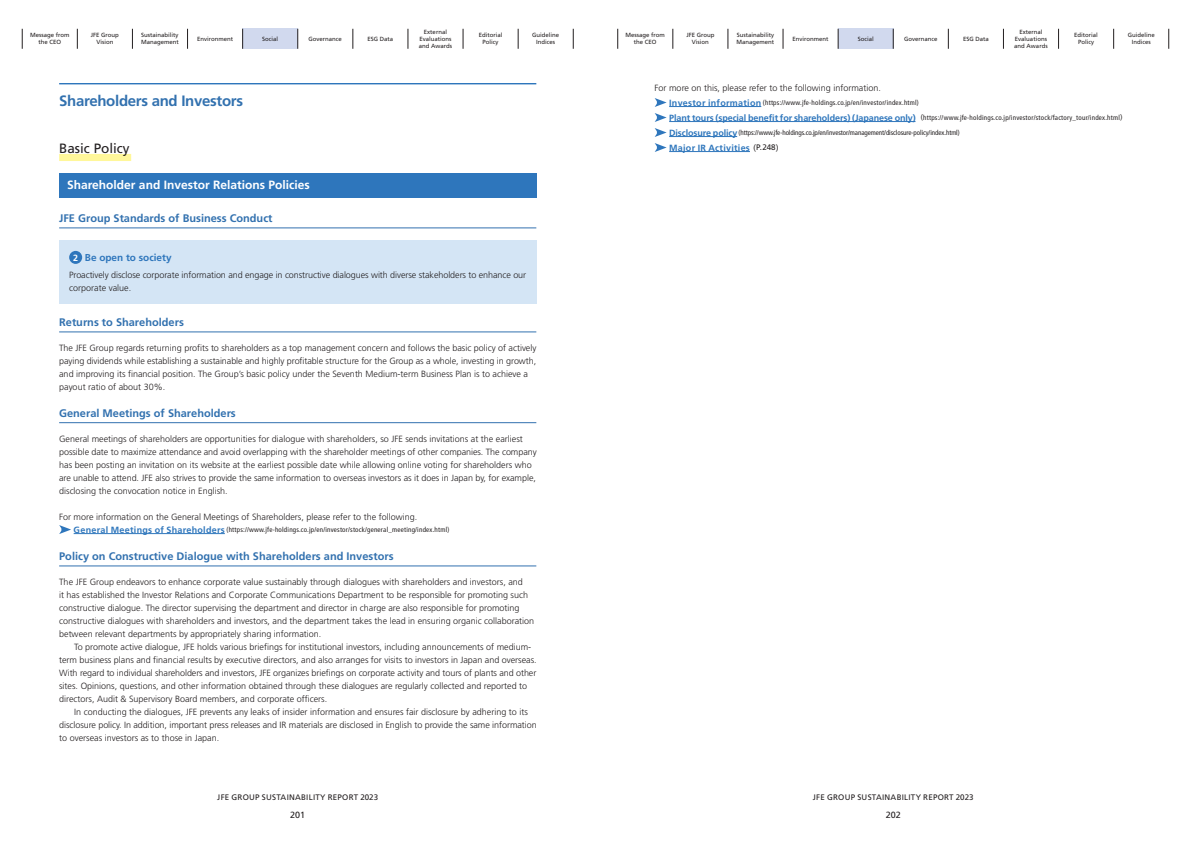
<style>
.page{position:relative;width:1191px;height:842px;background:#fff}
.page>*{position:absolute;margin:0;border:0;box-sizing:border-box;transform-origin:0 0}
.t1{font:700 15px "Frutiger";letter-spacing:-.02em;color:#3271af}
.t2{font:13.5px "Frutiger";color:#231f20}
.t3{font:700 12px "Frutiger";color:#fff}
.t4{font:700 11px "Frutiger";color:#3271af}
.t5{font:700 10px "Frutiger";color:#2e76bc}
.t6{font:300 9px/13px "Frutiger";color:#231f20}
.t7{font:700 9px "Frutiger";letter-spacing:.03em;color:#2e76bc}
.t8{font:9px "Frutiger";color:#231f20}
.t9{font:8px "Frutiger";letter-spacing:.03em;color:#231f20}
.t10{font:condensed 7px/15px "Frutiger";letter-spacing:.03em;color:#231f20}
.t11{font:6px/7px "Frutiger";color:#231f20;text-align:center}
.s1{font-size:9px;color:#fff}
.s2{font-weight:700;font-stretch:normal;font-size:9px;color:#2e76bc}
.s3{font-family:"UD Shin Go Pro";font-stretch:normal}
.s4{font-family:"UD Shin Go Pro";font-weight:400;font-size:8px;color:#231f20}
.s5{font-weight:400;font-size:8px;color:#231f20}
</style>
<div class="page">
<div style="left:243px;top:29px;width:55px;height:20px;background:#d1d9ee"></div>
<svg style="left:22px;top:29px;width:1px;height:20px"></svg>
<svg style="left:77px;top:29px;width:1px;height:20px"></svg>
<svg style="left:132px;top:29px;width:1px;height:20px"></svg>
<svg style="left:187px;top:29px;width:1px;height:20px"></svg>
<svg style="left:242px;top:29px;width:1px;height:20px"></svg>
<svg style="left:297px;top:29px;width:1px;height:20px"></svg>
<svg style="left:353px;top:29px;width:1px;height:20px"></svg>
<svg style="left:408px;top:29px;width:1px;height:20px"></svg>
<svg style="left:463px;top:29px;width:1px;height:20px"></svg>
<svg style="left:518px;top:29px;width:1px;height:20px"></svg>
<svg style="left:573px;top:29px;width:1px;height:20px"></svg>
<div style="left:59px;top:173px;width:477px;height:24px;background:#2e76bc"></div>
<hr style="left:74px;top:533px;width:151px;height:1px;background:#2e76bc">
<svg style="left:59px;top:525px;width:12px;height:9px"></svg>
<div style="left:59px;top:154px;width:72px;height:7px;background:#fff79a"></div>
<hr style="left:59px;top:83px;width:477px;height:1px;background:#2e76bc">
<div style="left:59px;top:240px;width:477px;height:63px;background:#d4e5f5"></div>
<div style="left:69px;top:251px;width:13px;height:13px;background:#2e76bc;border-radius:50%"></div>
<hr style="left:59px;top:228px;width:477px;height:1px;background:#3271af">
<hr style="left:59px;top:332px;width:477px;height:1px;background:#3271af">
<hr style="left:59px;top:422px;width:477px;height:1px;background:#3271af">
<hr style="left:59px;top:566px;width:477px;height:1px;background:#3271af">
<div style="left:838px;top:29px;width:55px;height:20px;background:#d1d9ee"></div>
<svg style="left:617px;top:29px;width:1px;height:20px"></svg>
<svg style="left:672px;top:29px;width:1px;height:20px"></svg>
<svg style="left:727px;top:29px;width:1px;height:20px"></svg>
<svg style="left:783px;top:29px;width:1px;height:20px"></svg>
<svg style="left:838px;top:29px;width:1px;height:20px"></svg>
<svg style="left:893px;top:29px;width:1px;height:20px"></svg>
<svg style="left:948px;top:29px;width:1px;height:20px"></svg>
<svg style="left:1003px;top:29px;width:1px;height:20px"></svg>
<svg style="left:1058px;top:29px;width:1px;height:20px"></svg>
<svg style="left:1113px;top:29px;width:1px;height:20px"></svg>
<svg style="left:1168px;top:29px;width:1px;height:20px"></svg>
<hr style="left:669px;top:106px;width:92px;height:1px;background:#2e76bc">
<svg style="left:654px;top:98px;width:12px;height:9px"></svg>
<hr style="left:669px;top:121px;width:246px;height:1px;background:#2e76bc">
<svg style="left:654px;top:113px;width:12px;height:9px"></svg>
<hr style="left:669px;top:136px;width:68px;height:1px;background:#2e76bc">
<svg style="left:654px;top:128px;width:12px;height:9px"></svg>
<hr style="left:669px;top:151px;width:81px;height:1px;background:#2e76bc">
<svg style="left:654px;top:143px;width:12px;height:9px"></svg>
<p class="t11" style="left:30px;top:32px;width:41px">Message from the CEO</p>
<p class="t11" style="left:91px;top:32px;width:30px">JFE Group<br>Vision</p>
<p class="t11" style="left:141px;top:32px;width:39px;text-align:left">Sustainability<br>Management</p>
<p class="t11" style="left:197px;top:35px;width:38px">Environment</p>
<p class="t11" style="left:262px;top:35px;width:18px">Social</p>
<p class="t11" style="left:309px;top:35px;width:35px">Governance</p>
<p class="t11" style="left:367px;top:35px;width:27px">ESG Data</p>
<p class="t11" style="left:419px;top:28px;width:35px">External<br>Evaluations and Awards</p>
<p class="t11" style="left:479px;top:32px;width:25px">Editorial<br>Policy</p>
<p class="t11" style="left:532px;top:32px;width:29px">Guideline<br>Indices</p>
<h1 class="t1" style="left:59px;top:92px;width:185px">Shareholders and Investors</h1>
<h2 class="t2" style="left:59px;top:141px;width:72px">Basic Policy</h2>
<h3 class="t3" style="left:67px;top:178px;width:244px">Shareholder and Investor Relations Policies</h3>
<p class="t4" style="left:59px;top:212px;width:215px">JFE Group Standards of Business Conduct</p>
<p class="t5" style="left:73px;top:252px;width:100px"><span class="s1">2</span> Be open to society</p>
<p class="t6" style="left:69px;top:268px;width:458px">Proactively disclose corporate information and engage in constructive dialogues with diverse stakeholders to enhance our corporate value.</p>
<p class="t4" style="left:59px;top:316px;width:126px">Returns to Shareholders</p>
<p class="t6" style="left:59px;top:341px;width:479px">The JFE Group regards returning profits to shareholders as a top management concern and follows the basic policy of actively paying dividends while establishing a sustainable and highly profitable structure for the Group as a whole, investing in growth, and improving its financial position. The Group’s basic policy under the Seventh Medium-term Business Plan is to achieve a payout ratio of about 30%.</p>
<p class="t4" style="left:59px;top:407px;width:178px">General Meetings of Shareholders</p>
<p class="t6" style="left:59px;top:432px;width:479px">General meetings of shareholders are opportunities for dialogue with shareholders, so JFE sends invitations at the earliest possible date to maximize attendance and avoid overlapping with the shareholder meetings of other companies. The company has been posting an invitation on its website at the earliest possible date while allowing online voting for shareholders who are unable to attend. JFE also strives to provide the same information to overseas investors as it does in Japan by, for example, disclosing the convocation notice in English.</p>
<p class="t6" style="left:59px;top:510px;width:360px">For more information on the General Meetings of Shareholders, please refer to the following.</p>
<p class="t10" style="left:74px;top:522px;width:377px"><span class="s2">General Meetings of Shareholders</span> (https://www.jfe-holdings.co.jp/en/investor/stock/general_meeting/index.html)</p>
<p class="t4" style="left:59px;top:550px;width:336px">Policy on Constructive Dialogue with Shareholders and Investors</p>
<p class="t6" style="left:59px;top:575px;width:476px">The JFE Group endeavors to enhance corporate value sustainably through dialogues with shareholders and investors, and<br>it has established the Investor Relations and Corporate Communications Department to be responsible for promoting such constructive dialogue. The director supervising the department and director in charge are also responsible for promoting constructive dialogues with shareholders and investors, and the department takes the lead in ensuring organic collaboration between relevant departments by appropriately sharing information.</p>
<p class="t6" style="left:59px;top:640px;width:479px;text-indent:15px">To promote active dialogue, JFE holds various briefings for institutional investors, including announcements of medium&shy;term business plans and financial results by executive directors, and also arranges for visits to investors in Japan and overseas.<br>With regard to individual shareholders and investors, JFE organizes briefings on corporate activity and tours of plants and other sites. Opinions, questions, and other information obtained through these dialogues are regularly collected and reported to directors, Audit &amp; Supervisory Board members, and corporate officers.</p>
<p class="t6" style="left:59px;top:705px;width:479px;text-indent:15px">In conducting the dialogues, JFE prevents any leaks of insider information and ensures fair disclosure by adhering to its disclosure policy. In addition, important press releases and IR materials are disclosed in English to provide the same information to overseas investors as to those in Japan.</p>
<p class="t9" style="left:217px;top:792px;width:162px">JFE GROUP SUSTAINABILITY REPORT 2023</p>
<p class="t8" style="left:290px;top:809px;width:17px">201</p>
<p class="t11" style="left:686px;top:32px;width:30px">JFE Group<br>Vision</p>
<p class="t11" style="left:736px;top:32px;width:39px;text-align:left">Sustainability<br>Management</p>
<p class="t11" style="left:792px;top:35px;width:38px">Environment</p>
<p class="t11" style="left:857px;top:35px;width:18px">Social</p>
<p class="t11" style="left:904px;top:35px;width:35px">Governance</p>
<p class="t11" style="left:963px;top:35px;width:27px">ESG Data</p>
<p class="t11" style="left:1014px;top:28px;width:35px">External<br>Evaluations and Awards</p>
<p class="t11" style="left:1074px;top:32px;width:25px">Editorial<br>Policy</p>
<p class="t11" style="left:1127px;top:32px;width:29px">Guideline<br>Indices</p>
<p class="t11" style="left:625px;top:32px;width:41px">Message from the CEO</p>
<p class="t6" style="left:654px;top:81px;width:228px">For more on this, please refer to the following information.</p>
<p class="t10" style="left:669px;top:95px;width:459px"><span class="s2">Investor information</span> (https://www.jfe-holdings.co.jp/en/investor/index.html)<br><span class="s2">Plant tours (special benefit for shareholders) (Japanese only)</span><span class="s3">（</span>https://www.jfe-holdings.co.jp/investor/stock/factory_tour/index.html<span class="s3">）<br></span><span class="s2">Disclosure policy</span> (https://www.jfe-holdings.co.jp/en/investor/management/disclosure-policy/index.html)</p>
<p class="t7" style="left:669px;top:142px;width:116px">Major IR Activities<span class="s4">（</span><span class="s5">P.248</span><span class="s4">）</span></p>
<p class="t9" style="left:813px;top:792px;width:162px">JFE GROUP SUSTAINABILITY REPORT 2023</p>
<p class="t8" style="left:885px;top:809px;width:17px">202</p>
</div>
